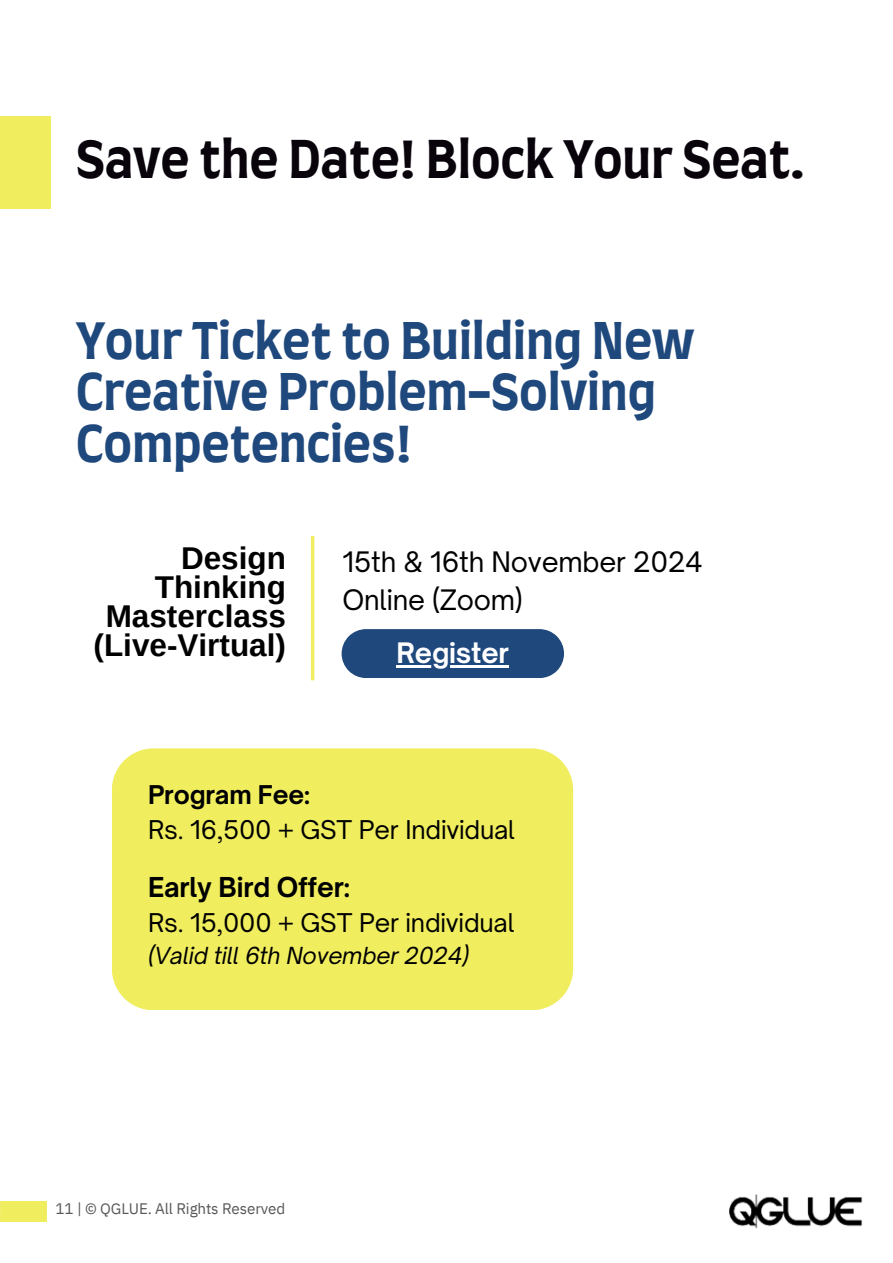
<style>
.page{position:relative;width:893px;height:1263px;background:#fff}
.page>*{position:absolute;margin:0;border:0;box-sizing:border-box;transform-origin:0 0}
.t1{font:700 49.88px "Farro";letter-spacing:-.005em;color:#09040c}
.t2{font:700 48.38px/51.8px "Farro";letter-spacing:-.005em;color:#1f487c}
.t3{font:700 31.5px/29.2px "Arimo";color:#000;text-align:right}
.t4{font:27px/37.7px "Open Sauce One";letter-spacing:-.01em;color:#000}
.t5{font:700 27px "Open Sauce One";letter-spacing:-.01em;color:#fff}
.t6{font:700 26.25px "Open Sauce One";letter-spacing:-.01em;color:#000}
.t7{font:24.75px/34.3px "Open Sauce One";letter-spacing:-.01em;color:#000}
.t8{font:italic 22.5px "Open Sauce One";letter-spacing:-.01em;color:#000}
.t9{font:15.23px "IBM Plex Sans";letter-spacing:-.01em;color:#575757}
.s1{font-weight:700}
</style>
<div class="page">
<div style="left:0;top:116px;width:51px;height:93px;background:#f0ee5f"></div>
<div style="left:112px;top:748px;width:461px;height:262px;background:#f0ee5f"></div>
<hr style="left:311px;top:536px;width:3px;height:144px;background:#f0ee5f">
<svg style="left:341px;top:629px;width:223px;height:49px;background:#2c5384"></svg>
<hr style="left:396px;top:665px;width:113px;height:2px;background:#fff">
<img style="left:0;top:1202px;width:46px;height:20px">
<img style="left:729px;top:1195px;width:133px;height:33px">
<h1 class="t1" style="left:76px;top:139px;width:730px">Save the Date! Block Your Seat.</h1>
<p class="t2" style="left:76px;top:318px;width:620px">Your Ticket to Building New<br>Creative Problem-Solving<br>Competencies!</p>
<h4 class="t3" style="left:93px;top:543px;width:194px">Design<br>Thinking<br>Masterclass (Live-Virtual)</h4>
<h3 class="t4" style="left:342px;top:543px;width:362px">15th &amp; 16th November 2024<br>Online (Zoom)</h3>
<h4 class="t5" style="left:396px;top:636px;width:114px">Register</h4>
<h1 class="t7" style="left:148px;top:778px;width:368px"><span class="s1">Program Fee:<br></span>Rs. 16,500 + GST Per Individual</h1>
<h2 class="t6" style="left:148px;top:870px;width:203px">Early Bird Offer:</h2>
<h2 class="t7" style="left:148px;top:905px;width:368px">Rs. 15,000 + GST Per individual</h2>
<h2 class="t8" style="left:148px;top:941px;width:322px">(Valid till 6th November 2024)</h2>
<p class="t9" style="left:56px;top:1199px;width:231px">11 | © QGLUE. All Rights Reserved</p>
</div>
